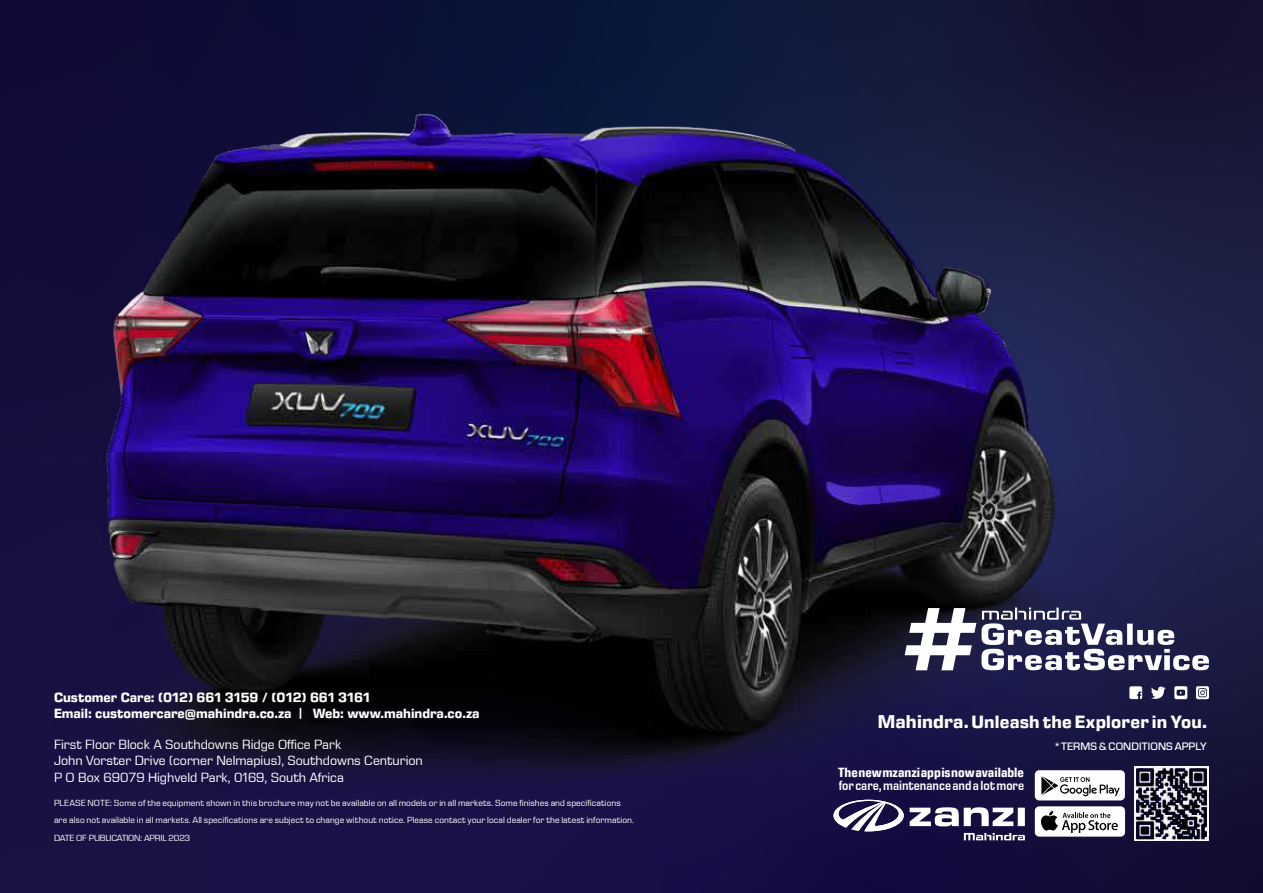
<style>
.page{position:relative;width:1263px;height:893px;background:#fff}
.page>*{position:absolute;margin:0;border:0;box-sizing:border-box;transform-origin:0 0}
.t1{font:700 18px "Eurostile Next Pro";letter-spacing:.01em;color:#fff}
.t2{font:13.5px/16.5px "Eurostile Next Pro";color:#fff}
.t3{font:700 13.5px/16.5px "Eurostile Next Pro";color:#fff}
.t4{font:13.5px "Eurostile Next Pro Nr Semi Bd";color:#fff}
.t5{font:700 13.5px "Eurostile Next Pro Nr";color:#fff}
.t6{font:500 11.25px "Eurostile";letter-spacing:.01em;color:#fff}
.t7{font:9px/16.5px "Eurostile Next Pro";letter-spacing:.005em;color:#fff}
.t8{font:9px "Eurostile Next Pro";letter-spacing:-.02em;color:#fff}
.s1{font-size:18.75px}
</style>
<div class="page">
<div style="left:0;top:0;width:1263px;height:893px;background:linear-gradient(to right,#19124a,#140d3a)"></div>
<img style="left:0;top:4px;width:1263px;height:829px">
<svg style="left:910px;top:807px;width:115px;height:19px"></svg>
<svg style="left:833px;top:800px;width:71px;height:31px"></svg>
<svg style="left:964px;top:833px;width:61px;height:7px"></svg>
<img style="left:1135px;top:766px;width:74px;height:74px">
<div style="left:1035px;top:806px;width:90px;height:31px;background:#fff;border-radius:4px"></div>
<svg style="left:1041px;top:811px;width:77px;height:22px"></svg>
<div style="left:1035px;top:770px;width:90px;height:30px;background:#fff;border-radius:4px"></div>
<svg style="left:1041px;top:776px;width:79px;height:20px"></svg>
<svg style="left:1129px;top:686px;width:13px;height:13px"></svg>
<svg style="left:1151px;top:686px;width:15px;height:14px"></svg>
<svg style="left:1174px;top:686px;width:13px;height:13px"></svg>
<svg style="left:1196px;top:686px;width:13px;height:13px"></svg>
<svg style="left:904px;top:608px;width:305px;height:62px"></svg>
<h2 class="t3" style="left:54px;top:689px;width:427px">Customer Care: (012) 661 3159 / (012) 661 3161<br>Email: customercare@mahindra.co.za | Web: www.mahindra.co.za</h2>
<h2 class="t2" style="left:54px;top:736px;width:370px">First Floor Block A Southdowns Ridge Office Park<br>John Vorster Drive (corner Nelmapius), Southdowns Centurion<br>P O Box 69079 Highveld Park, 0169, South Africa</h2>
<p class="t7" style="left:54px;top:795px;width:581px">PLEASE NOTE: Some of the equipment shown in this brochure may not be available on all models or in all markets. Some finishes and specifications are also not available in all markets. All specifications are subject to change without notice. Please contact your local dealer for the latest information.</p>
<p class="t8" style="left:54px;top:833px;width:138px">DATE OF PUBLICATION: APRIL 2023</p>
<h1 class="t1" style="left:878px;top:712px;width:331px"><span class="s1">Mahindra.</span> Unleash the Explorer in You<span class="s1">.</span></h1>
<h2 class="t5" style="left:838px;top:764px;width:187px">The new mzanzi app is now available</h2>
<h2 class="t4" style="left:839px;top:778px;width:187px">for care, maintenance and a lot more</h2>
<p class="t6" style="left:1054px;top:739px;width:154px">*TERMS &amp; CONDITIONS APPLY</p>
</div>
